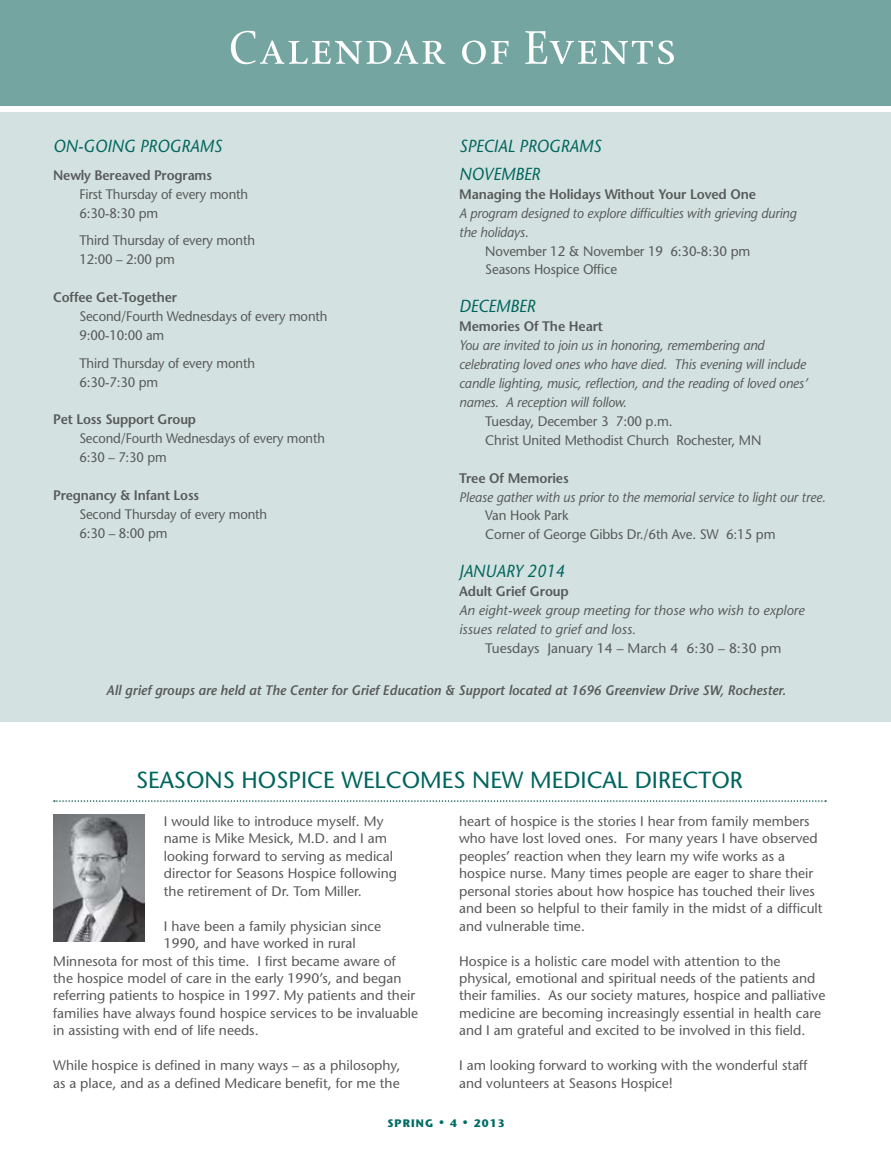
<style>
.page{position:relative;width:891px;height:1155px;background:#fff}
.page>*{position:absolute;margin:0;border:0;box-sizing:border-box;transform-origin:0 0}
.t1{font:51px "Stone Print Roman SC";letter-spacing:.05em;color:#fff}
.t2{font:23.25px "Stone Sans";color:#00655e}
.t3{font:italic 17.4px/27.6px "Stone Sans";letter-spacing:-.01em;color:#00655e;scale:.96 1}
.t4{font:13.8px/17.4px "Stone Sans";color:#58595b}
.t5{font:italic 13.8px/18.9px "Stone Sans";letter-spacing:-.01em;color:#58595b;scale:.96 1}
.t6{font:13.8px/18.9px "Stone Sans";color:#58595b;scale:.95 1}
.t7{font:13.8px/18.9px "Stone Sans";color:#58595b;scale:.96 1}
.t8{font:italic 600 13.8px "Stone Sans";color:#58595b;scale:.96 1}
.t9{font:600 13.8px "Stone Sans";letter-spacing:-.01em;color:#58595b;scale:.96 1}
.t10{font:600 13.8px "Stone Sans";letter-spacing:-.01em;color:#58595b;scale:.95 1}
.t11{font:italic 13.8px/18.9px "Stone Sans";letter-spacing:-.01em;color:#58595b}
.t12{font:13.8px/18.9px "Stone Sans";color:#58595b;scale:.94 1}
.t13{font:700 10.95px "Stone Sans";letter-spacing:.1em;color:#006c65}
</style>
<div class="page">
<div style="left:0;top:112px;width:891px;height:609px;background:#d3e2e0"></div>
<div style="left:0;top:0;width:891px;height:106px;background:#74a5a1"></div>
<svg style="left:54px;top:800px;width:772px;height:1px"></svg>
<img style="left:53px;top:814px;width:91px;height:128px">
<h1 class="t1" style="left:229px;top:16px;width:448px">Calendar of Events</h1>
<p class="t3" style="left:53px;top:134px;width:178px">ON-GOING PROGRAMS</p>
<p class="t10" style="left:53px;top:170px;width:169px">Newly Bereaved Programs</p>
<p class="t6" style="left:79px;top:186px;width:179px">First Thursday of every month<br>6:30-8:30 pm</p>
<p class="t6" style="left:79px;top:232px;width:186px">Third Thursday of every month<br>12:00 – 2:00 pm</p>
<p class="t10" style="left:53px;top:292px;width:132px">Coffee Get-Together</p>
<p class="t6" style="left:79px;top:308px;width:263px">Second/Fourth Wednesdays of every month<br>9:00-10:00 am</p>
<p class="t6" style="left:79px;top:355px;width:186px">Third Thursday of every month<br>6:30-7:30 pm</p>
<p class="t10" style="left:53px;top:414px;width:152px">Pet Loss Support Group</p>
<p class="t12" style="left:79px;top:430px;width:263px">Second/Fourth Wednesdays of every month<br>6:30 – 7:30 pm</p>
<p class="t10" style="left:53px;top:490px;width:155px">Pregnancy &amp; Infant Loss</p>
<p class="t6" style="left:79px;top:506px;width:199px">Second Thursday of every month<br>6:30 – 8:00 pm</p>
<p class="t3" style="left:459px;top:134px;width:150px">SPECIAL PROGRAMS<br>NOVEMBER</p>
<p class="t9" style="left:459px;top:189px;width:311px">Managing the Holidays Without Your Loved One</p>
<p class="t5" style="left:459px;top:205px;width:353px">A program designed to explore difficulties with grieving during the holidays.</p>
<p class="t7" style="left:485px;top:243px;width:278px">November 12 &amp; November 19 6:30-8:30 pm<br>Seasons Hospice Office</p>
<p class="t3" style="left:459px;top:294px;width:81px">DECEMBER</p>
<p class="t9" style="left:459px;top:321px;width:151px">Memories Of The Heart</p>
<p class="t5" style="left:459px;top:337px;width:365px">You are invited to join us in honoring, remembering and celebrating loved ones who have died. This evening will include candle lighting, music, reflection, and the reading of loved ones’ names. A reception will follow.</p>
<p class="t7" style="left:485px;top:413px;width:289px">Tuesday, December 3 7:00 p.m.<br>Christ United Methodist Church Rochester, MN</p>
<p class="t9" style="left:459px;top:472px;width:116px">Tree Of Memories</p>
<p class="t5" style="left:459px;top:488px;width:383px">Please gather with us prior to the memorial service to light our tree.</p>
<p class="t7" style="left:485px;top:507px;width:304px">Van Hook Park<br>Corner of George Gibbs Dr./6th Ave. SW 6:15 pm</p>
<p class="t3" style="left:459px;top:559px;width:112px">JANUARY 2014</p>
<p class="t9" style="left:459px;top:586px;width:116px">Adult Grief Group</p>
<p class="t11" style="left:459px;top:602px;width:347px">An eight-week group meeting for those who wish to explore issues related to grief and loss.</p>
<p class="t4" style="left:485px;top:641px;width:298px">Tuesdays January 14 – March 4 6:30 – 8:30 pm</p>
<p class="t8" style="left:106px;top:684px;width:709px">All grief groups are held at The Center for Grief Education &amp; Support located at 1696 Greenview Drive SW, Rochester.</p>
<h2 class="t2" style="left:136px;top:770px;width:608px">SEASONS HOSPICE WELCOMES NEW MEDICAL DIRECTOR</h2>
<p class="t4" style="left:164px;top:813px;width:235px">I would like to introduce myself. My name is Mike Mesick, M.D. and I am looking forward to serving as medical director for Seasons Hospice following the retirement of Dr. Tom Miller.</p>
<p class="t4" style="left:164px;top:918px;width:219px">I have been a family physician since</p>
<p class="t4" style="left:164px;top:936px;width:193px">1990, and have worked in rural</p>
<p class="t4" style="left:53px;top:953px;width:344px">Minnesota for most of this time. I first became aware of</p>
<p class="t4" style="left:53px;top:970px;width:350px">the hospice model of care in the early 1990’s, and began</p>
<p class="t4" style="left:53px;top:988px;width:363px">referring patients to hospice in 1997. My patients and their</p>
<p class="t4" style="left:53px;top:1005px;width:367px">families have always found hospice services to be invaluable</p>
<p class="t4" style="left:53px;top:1023px;width:207px">in assisting with end of life needs.</p>
<p class="t4" style="left:53px;top:1058px;width:349px">While hospice is defined in many ways – as a philosophy, as a place, and as a defined Medicare benefit, for me the</p>
<p class="t4" style="left:459px;top:813px;width:365px">heart of hospice is the stories I hear from family members who have lost loved ones. For many years I have observed peoples’ reaction when they learn my wife works as a hospice nurse. Many times people are eager to share their personal stories about how hospice has touched their lives and been so helpful to their family in the midst of a difficult and vulnerable time.</p>
<p class="t4" style="left:459px;top:953px;width:368px">Hospice is a holistic care model with attention to the physical, emotional and spiritual needs of the patients and their families. As our society matures, hospice and palliative medicine are becoming increasingly essential in health care and I am grateful and excited to be involved in this field.</p>
<p class="t4" style="left:459px;top:1058px;width:350px">I am looking forward to working with the wonderful staff and volunteers at Seasons Hospice!</p>
<p class="t13" style="left:387px;top:1119px;width:119px">SPRING • 4 • 2013</p>
</div>
